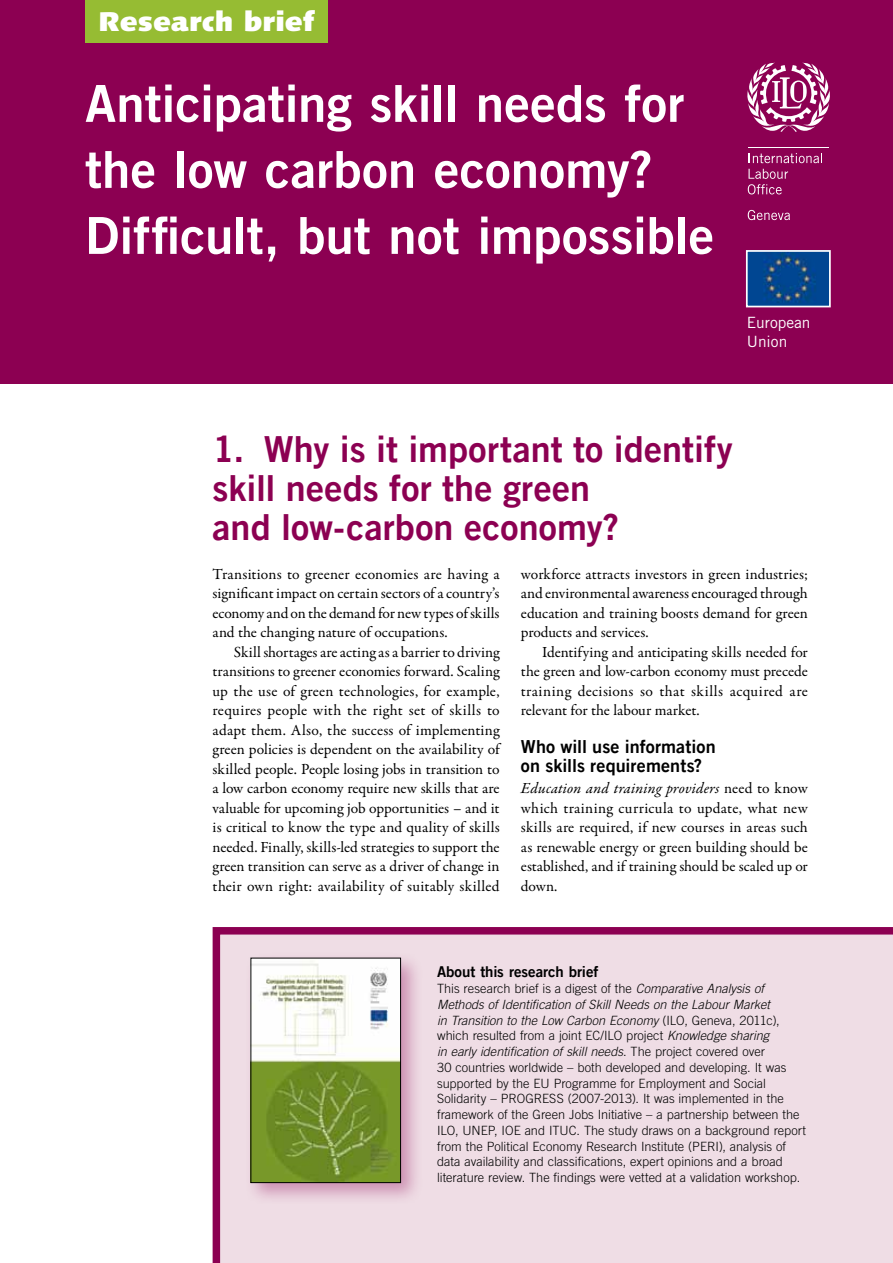
<style>
.page{position:relative;width:893px;height:1263px;background:#fff}
.page>*{position:absolute;margin:0;border:0;box-sizing:border-box;transform-origin:0 0}
.t1{font:51px/66px "Trade Gothic LT Com Bd 2";color:#fff}
.t2{font:36px/39px "Trade Gothic LT Com Bd 2";letter-spacing:.005em;color:#8c0052}
.t3{font:900 27px "Linotype Syntax";color:#fff}
.t4{font:18px/19.5px "Trade Gothic LT Com Bd 2";letter-spacing:.005em;color:#000}
.t5{font:15.6px/19.5px "Garamond Premr Pro";color:#000;text-align:justify}
.t6{font:15.45px/18.6px "Trade Gothic LT Std";color:#fff}
.t7{font:15px "Trade Gothic LT Com Bd 2";letter-spacing:-.005em;color:#000}
.t8{font:300 12.75px/15.8px "Trade Gothic LT Com";color:#000}
.s1{font-style:italic}
</style>
<div class="page">
<div style="left:0;top:0;width:893px;height:383px;background:#8c0052"></div>
<div style="left:213px;top:927px;width:680px;height:336px;background:#efdde5"></div>
<div style="left:85px;top:0;width:242px;height:43px;background:#96bc33"></div>
<img style="left:749px;top:253px;width:79px;height:51px">
<div style="left:746px;top:250px;width:85px;height:57px;border:2px solid #fff"></div>
<hr style="left:748px;top:147px;width:81px;height:1px;background:#fff">
<svg style="left:749px;top:153px;width:73px;height:10px"></svg>
<svg style="left:748px;top:169px;width:40px;height:25px"></svg>
<svg style="left:748px;top:210px;width:42px;height:10px"></svg>
<svg style="left:747px;top:62px;width:83px;height:70px"></svg>
<div style="left:245px;top:952px;width:178px;height:253px;background:#8c0052;opacity:.35"></div>
<img style="left:253px;top:960px;width:146px;height:221px">
<div style="left:251px;top:958px;width:150px;height:225px;border:1px solid #000"></div>
<h3 class="t3" style="left:98px;top:3px;width:218px">Research brief</h3>
<h1 class="t1" style="left:85px;top:70px;width:631px">Anticipating skill needs for the low carbon economy?<br>Difficult, but not impossible</h1>
<p class="t6" style="left:747px;top:313px;width:65px">European<br>Union</p>
<h2 class="t2" style="left:213px;top:429px;width:522px">1. Why is it important to identify skill needs for the green<br>and low-carbon economy?</h2>
<p class="t5" style="left:213px;top:564px;width:288px">Transitions to greener economies are having a significant impact on certain sectors of a country’s economy and on the demand for new types of skills and the changing nature of occupations.</p>
<p class="t5" style="left:213px;top:642px;width:289px;text-indent:21px">Skill shortages are acting as a barrier to driving transitions to greener economies forward. Scaling up the use of green technologies, for example, requires people with the right set of skills to adapt them. Also, the success of implementing green policies is dependent on the availability of skilled people. People losing jobs in transition to a low carbon economy require new skills that are valuable for upcoming job opportunities – and it is critical to know the type and quality of skills needed. Finally, skills-led strategies to support the green transition can serve as a driver of change in their own right: availability of suitably skilled</p>
<p class="t5" style="left:521px;top:564px;width:289px">workforce attracts investors in green industries; and environmental awareness encouraged through education and training boosts demand for green products and services.</p>
<p class="t5" style="left:521px;top:642px;width:288px;text-indent:21px">Identifying and anticipating skills needed for the green and low-carbon economy must precede training decisions so that skills acquired are relevant for the labour market.</p>
<p class="t4" style="left:521px;top:736px;width:196px">Who will use information on skills requirements?</p>
<p class="t5" style="left:521px;top:779px;width:288px"><span class="s1">Education and training providers</span> need to know which training curricula to update, what new skills are required, if new courses in areas such as renewable energy or green building should be established, and if training should be scaled up or down.</p>
<p class="t7" style="left:437px;top:963px;width:163px">About this research brief</p>
<p class="t8" style="left:437px;top:980px;width:370px">This research brief is a digest of the <span class="s1">Comparative Analysis of Methods of Identification of Skill Needs on the Labour Market<br>in Transition to the Low Carbon Economy</span> (ILO, Geneva, 2011c), which resulted from a joint EC/ILO project <span class="s1">Knowledge sharing<br>in early identification of skill needs</span>. The project covered over<br>30 countries worldwide – both developed and developing. It was supported by the EU Programme for Employment and Social Solidarity – PROGRESS (2007-2013). It was implemented in the framework of the Green Jobs Initiative – a partnership between the ILO, UNEP, IOE and ITUC. The study draws on a background report from the Political Economy Research Institute (PERI), analysis of data availability and classifications, expert opinions and a broad literature review. The findings were vetted at a validation workshop.</p>
</div>
